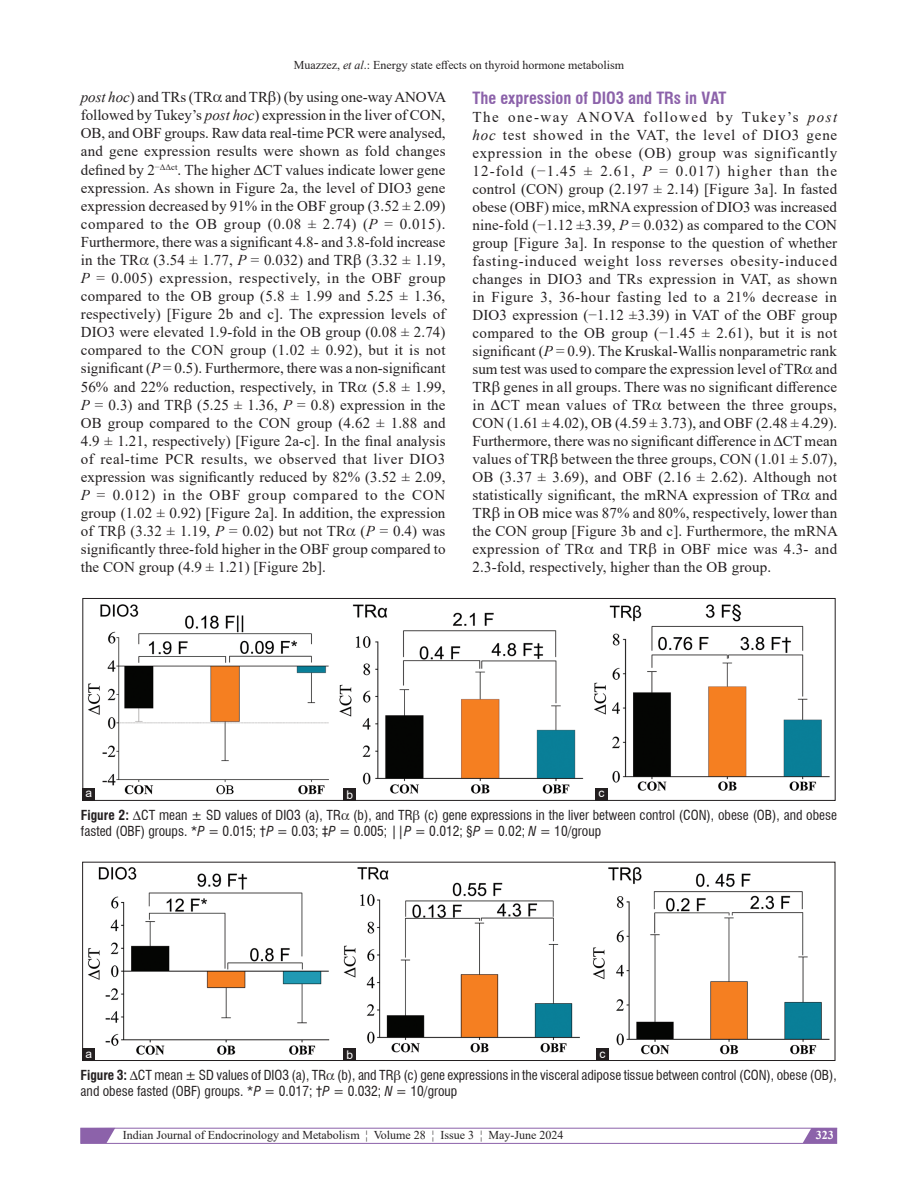
<style>
.page{position:relative;width:918px;height:1188px;background:#fff}
.page>*{position:absolute;margin:0;border:0;box-sizing:border-box;transform-origin:0 0}
.t1{font:700 condensed 16.5px "Swiss 721 BT";color:#8c62aa}
.TX{font:15px/18.1px "Times New Roman";letter-spacing:.005em;color:#231f20;text-align:justify}
.FGC{font:condensed 13.5px/16.2px "Swiss 721 BT";color:#231f20}
.t2{font:12px "Times New Roman";color:#231f20}
.LABEL{font:12px "Arial";color:#fff}
.t3{font:700 12px "Times New Roman";color:#fff}
.s1{font-style:italic}
.s2{font-weight:700}
</style>
<div class="page">
<svg style="left:80px;top:1128px;width:758px;height:16px"></svg>
<img style="left:87px;top:604px;width:743px;height:191px">
<div style="left:83px;top:598px;width:752px;height:203px;border:1px solid #231f20"></div>
<div style="left:595px;top:788px;width:13px;height:13px;background:#231f20"></div>
<div style="left:343px;top:788px;width:13px;height:13px;background:#231f20"></div>
<div style="left:83px;top:788px;width:12px;height:13px;background:#231f20"></div>
<img style="left:87px;top:866px;width:743px;height:193px">
<div style="left:82px;top:862px;width:753px;height:199px;border:1px solid #231f20"></div>
<div style="left:596px;top:1048px;width:13px;height:13px;background:#231f20"></div>
<div style="left:344px;top:1048px;width:12px;height:13px;background:#231f20"></div>
<div style="left:82px;top:1048px;width:13px;height:13px;background:#231f20"></div>
<p class="t2" style="left:294px;top:56px;width:332px">Muazzez, <span class="s1">et al</span>.: Energy state effects on thyroid hormone metabolism</p>
<p class="TX" style="left:81px;top:88px;width:367px"><span class="s1">post hoc</span>) and TRs (TR and TR ) (by using one‑way ANOVA followed by Tukey’s <span class="s1">post hoc</span>) expression in the liver of CON, OB, and OBF groups. Raw data real‑time PCR were analysed, and gene expression results were shown as fold changes defined by 2<sup>−ΔΔct</sup>. The higher CT values indicate lower gene expression. As shown in Figure 2a, the level of DIO3 gene expression decreased by 91% in the OBF group (3.52 ± 2.09) compared to the OB group (0.08 ± 2.74) (<span class="s1">P</span> = 0.015).<br>Furthermore, there was a significant 4.8‑ and 3.8‑fold increase in the TR (3.54 ± 1.77, <span class="s1">P</span> = 0.032) and TR (3.32 ± 1.19, <span class="s1">P</span> = 0.005) expression, respectively, in the OBF group compared to the OB group (5.8 ± 1.99 and 5.25 ± 1.36, respectively) [Figure 2b and c]. The expression levels of DIO3 were elevated 1.9‑fold in the OB group (0.08 ± 2.74) compared to the CON group (1.02 ± 0.92), but it is not significant (<span class="s1">P</span> = 0.5). Furthermore, there was a non‑significant 56% and 22% reduction, respectively, in TR (5.8 ± 1.99, <span class="s1">P</span> = 0.3) and TR (5.25 ± 1.36, <span class="s1">P</span> = 0.8) expression in the OB group compared to the CON group (4.62 ± 1.88 and 4.9 ± 1.21, respectively) [Figure 2a‑c]. In the final analysis of real‑time PCR results, we observed that liver DIO3 expression was significantly reduced by 82% (3.52 ± 2.09, <span class="s1">P</span> = 0.012) in the OBF group compared to the CON group (1.02 ± 0.92) [Figure 2a]. In addition, the expression of TR (3.32 ± 1.19, <span class="s1">P</span> = 0.02) but not TR (<span class="s1">P</span> = 0.4) was significantly three‑fold higher in the OBF group compared to the CON group (4.9 ± 1.21) [Figure 2b].</p>
<h2 class="t1" style="left:472px;top:88px;width:255px">The expression of DIO3 and TRs in VAT</h2>
<p class="TX" style="left:472px;top:108px;width:367px">The one‑way ANOVA followed by Tukey’s <span class="s1">post hoc</span> test showed in the VAT, the level of DIO3 gene expression in the obese (OB) group was significantly 12‑fold (−1.45 ± 2.61, <span class="s1">P</span> = 0.017) higher than the control (CON) group (2.197 ± 2.14) [Figure 3a]. In fasted obese (OBF) mice, mRNA expression of DIO3 was increased nine‑fold (−1.12 ±3.39, <span class="s1">P</span> = 0.032) as compared to the CON group [Figure 3a]. In response to the question of whether fasting‑induced weight loss reverses obesity‑induced changes in DIO3 and TRs expression in VAT, as shown in Figure 3, 36‑hour fasting led to a 21% decrease in DIO3 expression (−1.12 ±3.39) in VAT of the OBF group compared to the OB group (−1.45 ± 2.61), but it is not significant (<span class="s1">P</span> = 0.9). The Kruskal‑Wallis nonparametric rank sum test was used to compare the expression level of TR and TR genes in all groups. There was no significant difference in CT mean values of TR between the three groups, CON (1.61 ± 4.02), OB (4.59 ± 3.73), and OBF (2.48 ± 4.29).<br>Furthermore, there was no significant difference in CT mean values of TR between the three groups, CON (1.01 ± 5.07), OB (3.37 ± 3.69), and OBF (2.16 ± 2.62). Although not statistically significant, the mRNA expression of TR and TR in OB mice was 87% and 80%, respectively, lower than the CON group [Figure 3b and c]. Furthermore, the mRNA expression of TR and TR in OBF mice was 4.3‑ and 2.3‑fold, respectively, higher than the OB group.</p>
<p class="LABEL" style="left:86px;top:785px;width:8px">a</p>
<p class="LABEL" style="left:346px;top:786px;width:8px">b</p>
<p class="LABEL" style="left:599px;top:785px;width:7px">c</p>
<p class="FGC" style="left:81px;top:807px;width:758px"><span class="s2">Figure 2:</span> CT mean ± SD values of DIO3 (a), TR (b), and TR (c) gene expressions in the liver between control (CON), obese (OB), and obese fasted (OBF) groups. *<span class="s1">P</span> = 0.015; †<span class="s1">P</span> = 0.03; ‡<span class="s1">P</span> = 0.005; ||<span class="s1">P</span> = 0.012; §<span class="s1">P</span> = 0.02; <span class="s1">N</span> = 10/group</p>
<p class="LABEL" style="left:85px;top:1045px;width:8px">a</p>
<p class="LABEL" style="left:347px;top:1046px;width:8px">b</p>
<p class="LABEL" style="left:599px;top:1045px;width:7px">c</p>
<p class="FGC" style="left:81px;top:1067px;width:758px"><span class="s2">Figure 3:</span> CT mean ± SD values of DIO3 (a), TR (b), and TR (c) gene expressions in the visceral adipose tissue between control (CON), obese (OB), and obese fasted (OBF) groups. *<span class="s1">P</span> = 0.017; †<span class="s1">P</span> = 0.032; <span class="s1">N</span> = 10/group</p>
<p class="t2" style="left:123px;top:1127px;width:442px">Indian Journal of Endocrinology and Metabolism ¦ Volume 28 ¦ Issue 3 ¦ May-June 2024</p>
<p class="t3" style="left:816px;top:1127px;width:19px">323</p>
</div>
